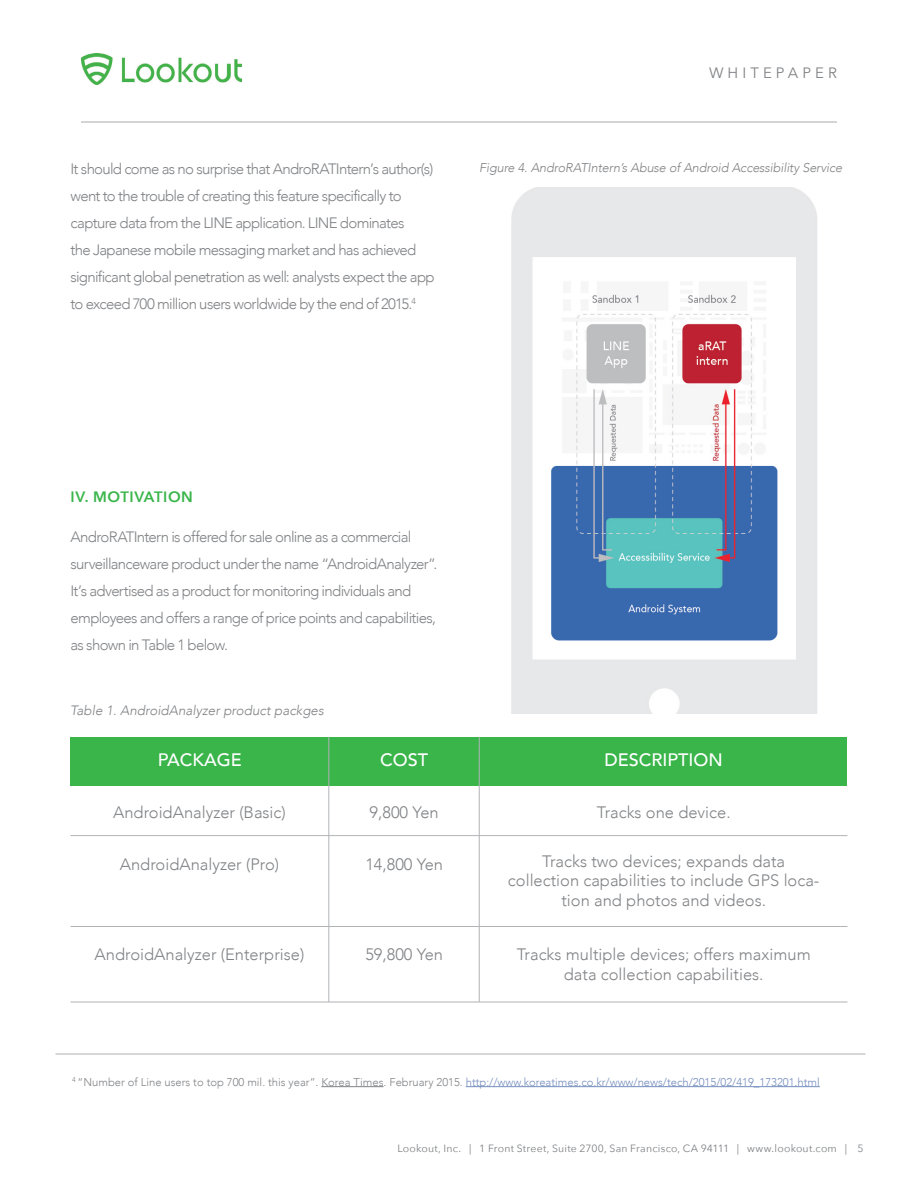
<style>
.page{position:relative;width:918px;height:1188px;background:#fff}
.page>*{position:absolute;margin:0;border:0;box-sizing:border-box;transform-origin:0 0}
.t1{font:500 18px "Avenir";color:#fff}
.t2{font:300 16.5px/19.8px "Avenir";color:#808285;text-align:center}
.Bullets{font:300 15px/27px "Avenir";letter-spacing:-.045em;color:#808285}
.Bullets-2{font:600 15px "Avenir Next";letter-spacing:.035em;color:#3ab54a}
.t3{font:15px "Avenir Next";letter-spacing:.27em;color:#808285}
.t4{font:italic 300 13.5px "Avenir";color:#808285}
.t5{font:italic 300 12.75px "Avenir";letter-spacing:-.01em;color:#808285}
.t6{font:300 11.25px "Avenir";color:#738cbd}
.t7{font:10.5px "Avenir Next";letter-spacing:.02em;color:#808285}
.s1{color:#808285}
</style>
<div class="page">
<img style="left:81px;top:54px;width:161px;height:30px">
<hr style="left:81px;top:122px;width:756px;height:1px;background:#737373">
<img style="left:511px;top:187px;width:306px;height:526px">
<hr style="left:56px;top:1054px;width:810px;height:1px;background:#231f20">
<hr style="left:321px;top:1086px;width:63px;height:1px;background:#808285">
<hr style="left:466px;top:1086px;width:354px;height:1px;background:#738cbd">
<div style="left:70px;top:737px;width:778px;height:49px;background:#3ab54a"></div>
<hr style="left:70px;top:835px;width:778px;height:1px;background:#b2b3b7">
<hr style="left:70px;top:926px;width:778px;height:1px;background:#b2b3b7">
<hr style="left:70px;top:1002px;width:778px;height:1px;background:#b2b3b7">
<hr style="left:479px;top:737px;width:1px;height:265px;background:#b2b3b7">
<hr style="left:328px;top:737px;width:1px;height:265px;background:#b2b3b7">
<p class="t3" style="left:709px;top:60px;width:129px">WHITEPAPER</p>
<p class="Bullets" style="left:70px;top:156px;width:364px">It should come as no surprise that AndroRATIntern’s author(s)</p>
<p class="t5" style="left:479px;top:160px;width:364px">Figure 4. AndroRATIntern’s Abuse of Android Accessibility Service</p>
<p class="Bullets" style="left:70px;top:183px;width:366px">went to the trouble of creating this feature specifically to capture data from the LINE application. LINE dominates<br>the Japanese mobile messaging market and has achieved significant global penetration as well: analysts expect the app to exceed 700 million users worldwide by the end of 2015.<sup>4</sup></p>
<p class="Bullets-2" style="left:70px;top:484px;width:124px">IV. MOTIVATION</p>
<p class="Bullets" style="left:70px;top:523px;width:368px">AndroRATIntern is offered for sale online as a commercial surveillanceware product under the name “AndroidAnalyzer”.<br>It’s advertised as a product for monitoring individuals and employees and offers a range of price points and capabilities, as shown in Table 1 below.</p>
<p class="t4" style="left:70px;top:702px;width:255px">Table 1. AndroidAnalyzer product packges</p>
<p class="t1" style="left:158px;top:744px;width:86px">PACKAGE</p>
<p class="t1" style="left:380px;top:744px;width:49px">COST</p>
<p class="t1" style="left:604px;top:744px;width:120px">DESCRIPTION</p>
<p class="t2" style="left:113px;top:802px;width:174px">AndroidAnalyzer (Basic)</p>
<p class="t2" style="left:370px;top:802px;width:71px">9,800 Yen</p>
<p class="t2" style="left:120px;top:854px;width:161px">AndroidAnalyzer (Pro)</p>
<p class="t2" style="left:365px;top:854px;width:79px">14,800 Yen</p>
<p class="t2" style="left:597px;top:802px;width:135px">Tracks one device.</p>
<p class="t2" style="left:542px;top:851px;width:245px">Tracks two devices; expands data</p>
<p class="t2" style="left:508px;top:871px;width:313px">collection capabilities to include GPS loca&shy;tion and photos and videos.</p>
<p class="t2" style="left:517px;top:944px;width:296px">Tracks multiple devices; offers maximum</p>
<p class="t2" style="left:564px;top:964px;width:201px">data collection capabilities.</p>
<p class="t2" style="left:95px;top:944px;width:211px">AndroidAnalyzer (Enterprise)</p>
<p class="t2" style="left:365px;top:944px;width:79px">59,800 Yen</p>
<p class="t6" style="left:72px;top:1075px;width:749px"><sup>4</sup> <span class="s1">“Number of Line users to top 700 mil. this year”. Korea Times. February 2015.</span> http://www.koreatimes.co.kr/www/news/tech/2015/02/419_173201.html</p>
<p class="t7" style="left:397px;top:1140px;width:468px">Lookout, Inc. | 1 Front Street, Suite 2700, San Francisco, CA 94111 | www.lookout.com | 5</p>
</div>
